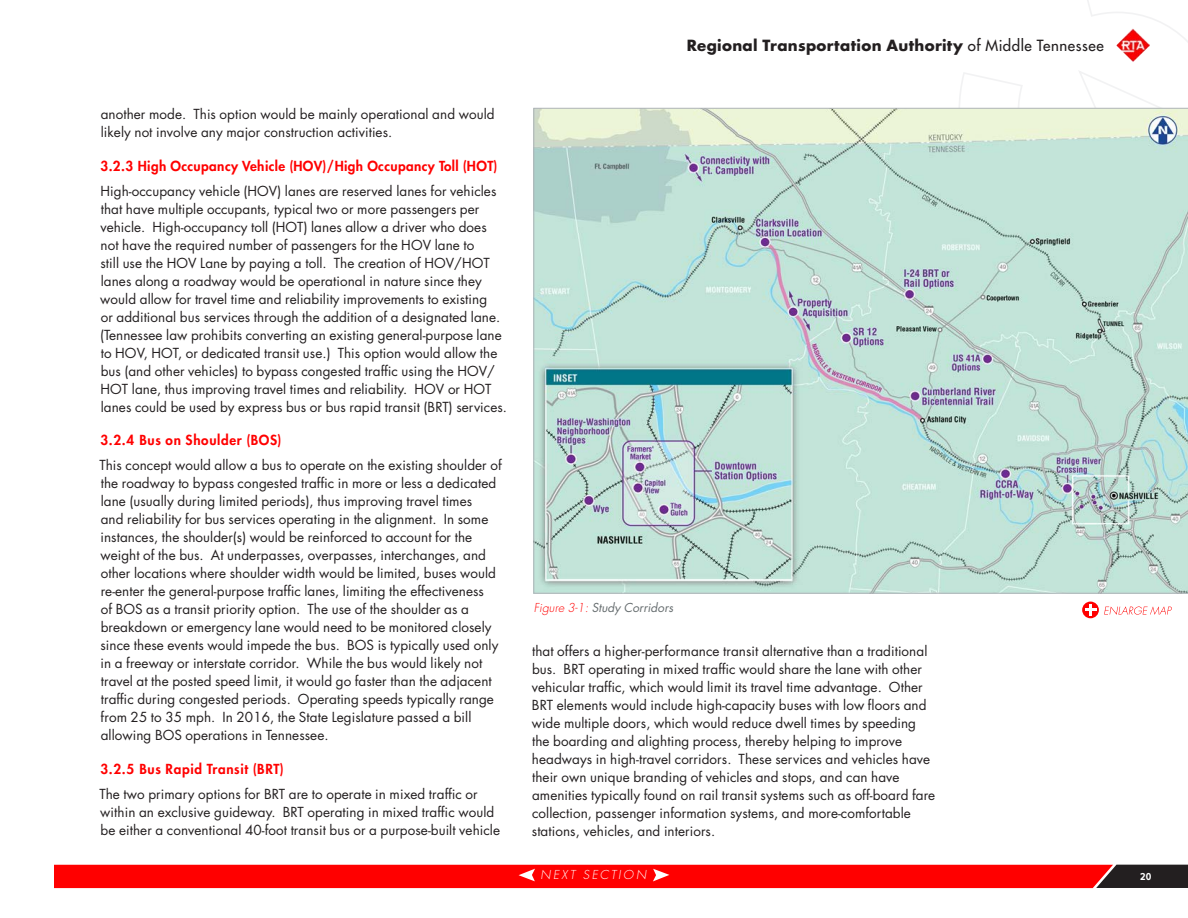
<style>
.page{position:relative;width:1188px;height:918px;background:#fff}
.page>*{position:absolute;margin:0;border:0;box-sizing:border-box;transform-origin:0 0}
.t1{font:700 15px "Futura Std";letter-spacing:.025em;color:#231f20}
.body{font:13.5px/18px "Futura Std";letter-spacing:.005em;color:#231f20}
.t2{font:800 13.5px "Futura Std";letter-spacing:.03em;color:#f00}
.t3{font:800 13.5px "Futura Std";letter-spacing:.05em;color:#f00}
.Figure_text{font:italic 12px "Futura Std";letter-spacing:.005em;color:#666d6f}
.sidebar_bbody{font:italic 300 12px "Futura Std";letter-spacing:.19em;color:#fff}
.t4{font:700 10.5px "Proxima Nova Cond";color:#fff}
.s1{font-weight:500}
.s2{font-weight:300;color:#f00}
</style>
<div class="page">
<svg style="left:958px;top:0;width:230px;height:108px"></svg>
<svg style="left:1077px;top:69px;width:111px;height:39px"></svg>
<img style="left:1116px;top:28px;width:34px;height:34px">
<svg style="left:534px;top:108px;width:654px;height:485px;background:#bddbd2"></svg>
<svg style="left:54px;top:865px;width:1134px;height:23px;background:#ef0404"></svg>
<svg style="left:1082px;top:602px;width:17px;height:16px"></svg>
<svg style="left:1085px;top:604px;width:11px;height:12px"></svg>
<svg style="left:1104px;top:606px;width:68px;height:9px"></svg>
<p class="body" style="left:101px;top:105px;width:395px">another mode. This option would be mainly operational and would likely not involve any major construction activities.</p>
<p class="t2" style="left:100px;top:157px;width:399px">3.2.3 High Occupancy Vehicle (HOV)/High Occupancy Toll (HOT)</p>
<p class="body" style="left:100px;top:182px;width:409px">High-occupancy vehicle (HOV) lanes are reserved lanes for vehicles that have multiple occupants, typical two or more passengers per vehicle. High-occupancy toll (HOT) lanes allow a driver who does not have the required number of passengers for the HOV lane to<br>still use the HOV Lane by paying a toll. The creation of HOV/HOT lanes along a roadway would be operational in nature since they would allow for travel time and reliability improvements to existing<br>or additional bus services through the addition of a designated lane. (Tennessee law prohibits converting an existing general-purpose lane to HOV, HOT, or dedicated transit use.) This option would allow the bus (and other vehicles) to bypass congested traffic using the HOV/ HOT lane, thus improving travel times and reliability. HOV or HOT lanes could be used by express bus or bus rapid transit (BRT) services.</p>
<p class="t3" style="left:100px;top:432px;width:183px">3.2.4 Bus on Shoulder (BOS)</p>
<p class="body" style="left:99px;top:456px;width:404px">This concept would allow a bus to operate on the existing shoulder of the roadway to bypass congested traffic in more or less a dedicated lane (usually during limited periods), thus improving travel times<br>and reliability for bus services operating in the alignment. In some instances, the shoulder(s) would be reinforced to account for the weight of the bus. At underpasses, overpasses, interchanges, and other locations where shoulder width would be limited, buses would re-enter the general-purpose traffic lanes, limiting the effectiveness<br>of BOS as a transit priority option. The use of the shoulder as a breakdown or emergency lane would need to be monitored closely since these events would impede the bus. BOS is typically used only in a freeway or interstate corridor. While the bus would likely not travel at the posted speed limit, it would go faster than the adjacent traffic during congested periods. Operating speeds typically range from 25 to 35 mph. In 2016, the State Legislature passed a bill allowing BOS operations in Tennessee.</p>
<p class="t3" style="left:100px;top:760px;width:185px">3.2.5 Bus Rapid Transit (BRT)</p>
<p class="body" style="left:99px;top:785px;width:402px">The two primary options for BRT are to operate in mixed traffic or within an exclusive guideway. BRT operating in mixed traffic would be either a conventional 40-foot transit bus or a purpose-built vehicle</p>
<p class="t1" style="left:687px;top:35px;width:419px">Regional Transportation Authority <span class="s1">of Middle Tennessee</span></p>
<p class="Figure_text" style="left:534px;top:600px;width:141px"><span class="s2">Figure 3-1:</span> Study Corridors</p>
<p class="body" style="left:532px;top:642px;width:405px">that offers a higher-performance transit alternative than a traditional bus. BRT operating in mixed traffic would share the lane with other vehicular traffic, which would limit its travel time advantage. Other BRT elements would include high-capacity buses with low floors and wide multiple doors, which would reduce dwell times by speeding the boarding and alighting process, thereby helping to improve headways in high-travel corridors. These services and vehicles have their own unique branding of vehicles and stops, and can have amenities typically found on rail transit systems such as off-board fare collection, passenger information systems, and more-comfortable stations, vehicles, and interiors.</p>
<p class="sidebar_bbody" style="left:541px;top:868px;width:107px">NEXT SECTION</p>
<p class="t4" style="left:1140px;top:870px;width:13px">20</p>
</div>
